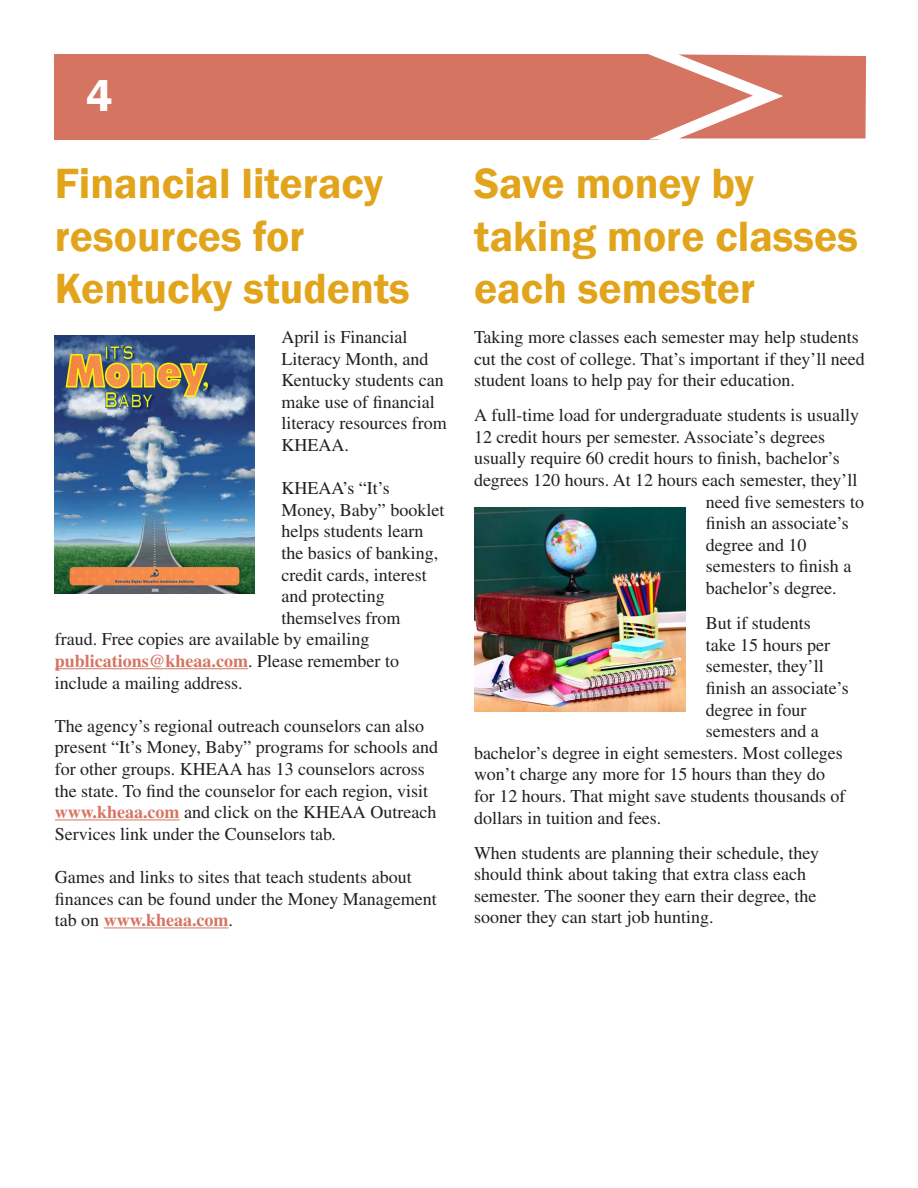
<style>
.page{position:relative;width:918px;height:1188px;background:#fff}
.page>*{position:absolute;margin:0;border:0;box-sizing:border-box;transform-origin:0 0}
.t1{font:600 45px "Franklin Gothic";color:#fff}
.t2{font:600 43.5px/52.2px "Franklin Gothic";color:#e1a41a}
.Body_text{font:18px/21.6px "Times";color:#231f20}
.s1{font-weight:700;color:#d67462}
</style>
<div class="page">
<div style="left:54px;top:54px;width:605px;height:86px;background:#d67462"></div>
<svg style="left:648px;top:54px;width:219px;height:85px"></svg>
<hr style="left:55px;top:668px;width:193px;height:1px;background:#d67462">
<hr style="left:55px;top:819px;width:125px;height:1px;background:#d67462">
<hr style="left:104px;top:927px;width:125px;height:1px;background:#d67462">
<img style="left:55px;top:336px;width:199px;height:258px">
<img style="left:474px;top:508px;width:212px;height:203px">
<h1 class="t1" style="left:86px;top:69px;width:28px">4</h1>
<p class="t2" style="left:55px;top:158px;width:357px">Financial literacy resources for<br>Kentucky students</p>
<p class="Body_text" style="left:281px;top:326px;width:167px">April is Financial<br>Literacy Month, and<br>Kentucky students can make use of financial literacy resources from<br>KHEAA.</p>
<p class="Body_text" style="left:281px;top:477px;width:110px">KHEAA’s “It’s</p>
<p class="Body_text" style="left:281px;top:499px;width:165px">Money, Baby” booklet</p>
<p class="Body_text" style="left:281px;top:520px;width:143px">helps students learn</p>
<p class="Body_text" style="left:281px;top:542px;width:158px">the basics of banking,</p>
<p class="Body_text" style="left:281px;top:564px;width:147px">credit cards, interest</p>
<p class="Body_text" style="left:281px;top:585px;width:105px">and protecting</p>
<p class="Body_text" style="left:281px;top:607px;width:121px">themselves from</p>
<p class="Body_text" style="left:55px;top:628px;width:316px">fraud. Free copies are available by emailing</p>
<p class="Body_text" style="left:55px;top:650px;width:346px"><span class="s1">publications@kheaa.com</span>. Please remember to include a mailing address.</p>
<p class="Body_text" style="left:55px;top:715px;width:385px">The agency’s regional outreach counselors can also present “It’s Money, Baby” programs for schools and for other groups. KHEAA has 13 counselors across the state. To find the counselor for each region, visit <span class="s1">www.kheaa.com</span> and click on the KHEAA Outreach Services link under the Counselors tab.</p>
<p class="Body_text" style="left:55px;top:866px;width:384px">Games and links to sites that teach students about finances can be found under the Money Management tab on <span class="s1">www.kheaa.com</span>.</p>
<p class="t2" style="left:474px;top:158px;width:385px">Save money by taking more classes each semester</p>
<p class="Body_text" style="left:474px;top:326px;width:392px">Taking more classes each semester may help students cut the cost of college. That’s important if they’ll need student loans to help pay for their education.</p>
<p class="Body_text" style="left:474px;top:404px;width:387px">A full-time load for undergraduate students is usually</p>
<p class="Body_text" style="left:474px;top:426px;width:353px">12 credit hours per semester. Associate’s degrees</p>
<p class="Body_text" style="left:474px;top:448px;width:367px">usually require 60 credit hours to finish, bachelor’s</p>
<p class="Body_text" style="left:474px;top:469px;width:385px">degrees 120 hours. At 12 hours each semester, they’ll</p>
<p class="Body_text" style="left:706px;top:491px;width:160px">need five semesters to</p>
<p class="Body_text" style="left:706px;top:512px;width:144px">finish an associate’s</p>
<p class="Body_text" style="left:706px;top:534px;width:102px">degree and 10</p>
<p class="Body_text" style="left:706px;top:556px;width:147px">semesters to finish a</p>
<p class="Body_text" style="left:706px;top:577px;width:132px">bachelor’s degree.</p>
<p class="Body_text" style="left:706px;top:612px;width:107px">But if students</p>
<p class="Body_text" style="left:706px;top:634px;width:126px">take 15 hours per</p>
<p class="Body_text" style="left:706px;top:655px;width:119px">semester, they’ll</p>
<p class="Body_text" style="left:706px;top:677px;width:144px">finish an associate’s</p>
<p class="Body_text" style="left:706px;top:699px;width:102px">degree in four</p>
<p class="Body_text" style="left:706px;top:720px;width:114px">semesters and a</p>
<p class="Body_text" style="left:474px;top:742px;width:370px">bachelor’s degree in eight semesters. Most colleges</p>
<p class="Body_text" style="left:474px;top:763px;width:353px">won’t charge any more for 15 hours than they do</p>
<p class="Body_text" style="left:474px;top:785px;width:373px">for 12 hours. That might save students thousands of</p>
<p class="Body_text" style="left:474px;top:807px;width:189px">dollars in tuition and fees.</p>
<p class="Body_text" style="left:474px;top:842px;width:347px">When students are planning their schedule, they should think about taking that extra class each semester. The sooner they earn their degree, the sooner they can start job hunting.</p>
</div>
